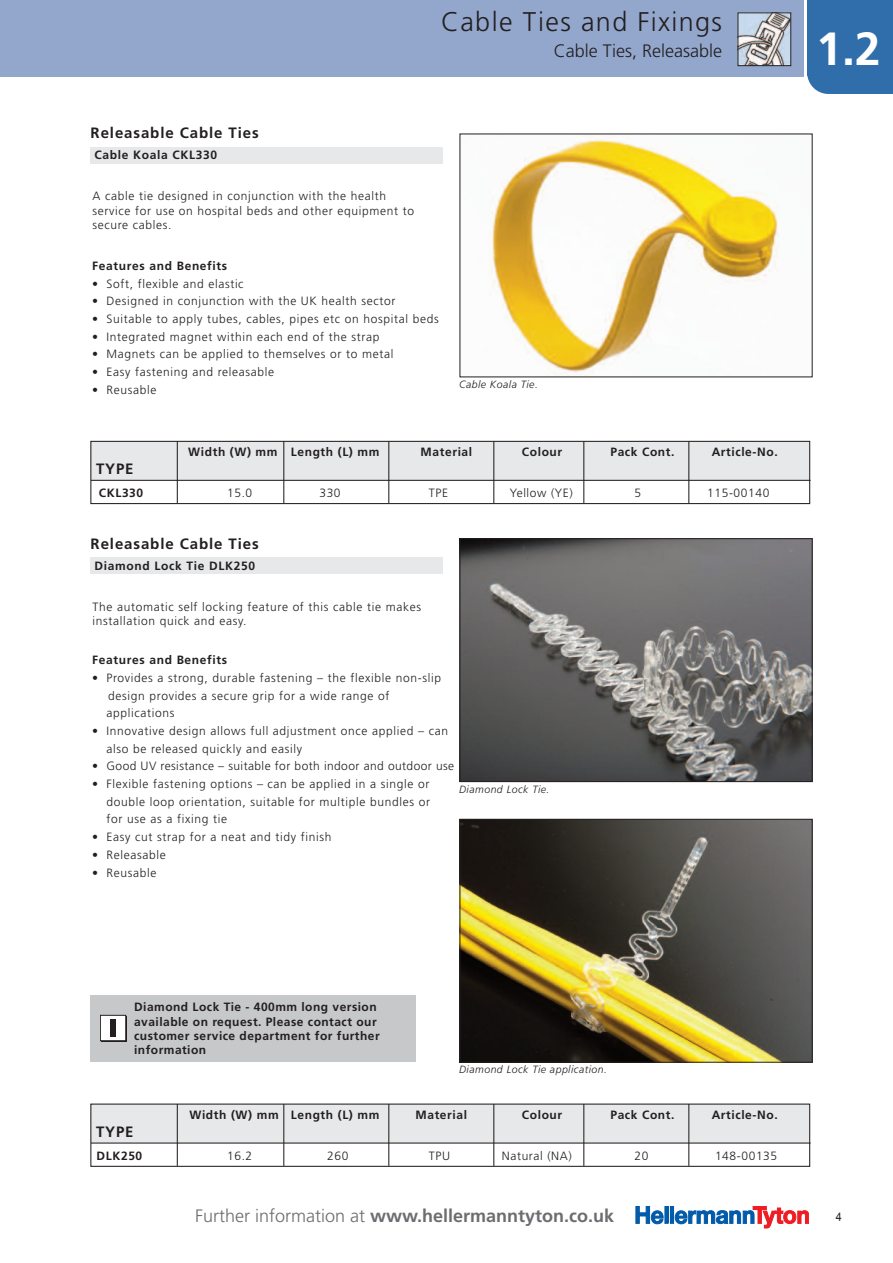
<style>
.page{position:relative;width:893px;height:1263px;background:#fff}
.page>*{position:absolute;margin:0;border:0;box-sizing:border-box;transform-origin:0 0}
.t1{font:700 46.5px "Frutiger";color:#fff}
.t2{font:300 27px "Frutiger";letter-spacing:.05em;color:#231f20}
.t3{font:700 18px "Frutiger";color:#6c6d70}
.t4{font:300 18px "Frutiger";color:#231f20}
.t5{font:700 15px "Frutiger";letter-spacing:.06em;color:#231f20}
.t6{font:300 12px/17.7px "Frutiger";letter-spacing:.055em;color:#231f20}
.t7{font:700 12px/14.4px "Frutiger";letter-spacing:.05em;color:#231f20}
.t8{font:300 12px "Frutiger";letter-spacing:.035em;color:#231f20}
.t9{font:12px "Arial";color:#231f20;scale:.9 1}
.t10{font:italic 300 10.5px "Frutiger";letter-spacing:.045em;color:#231f20}
.s1{font-weight:300}
</style>
<div class="page">
<svg style="left:807px;top:76px;width:26px;height:18px"></svg>
<div style="left:807px;top:0;width:86px;height:76px;background:#2f6eaa"></div>
<div style="left:833px;top:70px;width:60px;height:24px;background:#2f6eaa"></div>
<div style="left:0;top:0;width:804px;height:77px;background:#93a7cd"></div>
<svg style="left:636px;top:1206px;width:28px;height:18px"></svg>
<div style="left:665px;top:1206px;width:3px;height:18px;border:1px solid #015aaa"></div>
<div style="left:670px;top:1206px;width:4px;height:18px;border:1px solid #015aaa"></div>
<svg style="left:675px;top:1206px;width:134px;height:22px"></svg>
<img style="left:740px;top:14px;width:49px;height:50px">
<div style="left:738px;top:12px;width:53px;height:54px;border:1px solid #231f20"></div>
<div style="left:90px;top:147px;width:353px;height:16px;background:#e7e8e9"></div>
<img style="left:489px;top:136px;width:289px;height:239px">
<div style="left:90px;top:558px;width:353px;height:16px;background:#e7e8e9"></div>
<img style="left:462px;top:540px;width:348px;height:240px">
<div style="left:460px;top:538px;width:352px;height:244px;border:1px solid #231f20"></div>
<img style="left:462px;top:821px;width:348px;height:239px">
<div style="left:460px;top:819px;width:352px;height:243px;border:1px solid #231f20"></div>
<div style="left:90px;top:441px;width:719px;height:39px;background:#e7e8e9"></div>
<div style="left:90px;top:441px;width:720px;height:63px;border:1px solid #231f20"></div>
<hr style="left:177px;top:441px;width:1px;height:62px;background:#231f20">
<hr style="left:283px;top:441px;width:1px;height:62px;background:#231f20">
<hr style="left:388px;top:441px;width:1px;height:62px;background:#231f20">
<hr style="left:493px;top:441px;width:1px;height:62px;background:#231f20">
<hr style="left:583px;top:441px;width:1px;height:62px;background:#231f20">
<hr style="left:688px;top:441px;width:1px;height:62px;background:#231f20">
<hr style="left:91px;top:480px;width:720px;height:1px;background:#231f20">
<div style="left:90px;top:1104px;width:719px;height:38px;background:#e7e8e9"></div>
<div style="left:90px;top:1103px;width:720px;height:64px;border:1px solid #231f20"></div>
<hr style="left:177px;top:1104px;width:1px;height:62px;background:#231f20">
<hr style="left:283px;top:1104px;width:1px;height:62px;background:#231f20">
<hr style="left:388px;top:1104px;width:1px;height:62px;background:#231f20">
<hr style="left:493px;top:1104px;width:1px;height:62px;background:#231f20">
<hr style="left:583px;top:1104px;width:1px;height:62px;background:#231f20">
<hr style="left:688px;top:1104px;width:1px;height:62px;background:#231f20">
<hr style="left:91px;top:1142px;width:720px;height:1px;background:#231f20">
<div style="left:90px;top:995px;width:326px;height:67px;background:#c7c8ca"></div>
<div style="left:101px;top:1016px;width:26px;height:26px;background:#231f20"></div>
<div style="left:100px;top:1015px;width:26px;height:26px;background:#fff"></div>
<div style="left:100px;top:1015px;width:26px;height:26px;border:1px solid #231f20"></div>
<div style="left:111px;top:1023px;width:5px;height:14px;background:#231f20"></div>
<svg style="left:111px;top:1019px;width:5px;height:4px"></svg>
<h2 class="t2" style="left:441px;top:11px;width:283px">Cable Ties and Fixings</h2>
<h3 class="t4" style="left:554px;top:43px;width:170px">Cable Ties, Releasable</h3>
<p class="t5" style="left:91px;top:127px;width:170px">Releasable Cable Ties</p>
<p class="t7" style="left:95px;top:149px;width:124px">Cable Koala CKL330</p>
<p class="t6" style="left:92px;top:190px;width:323px;line-height:14.4px">A cable tie designed in conjunction with the health service for use on hospital beds and other equipment to secure cables.</p>
<p class="t7" style="left:92px;top:259px;width:137px">Features and Benefits</p>
<p class="t6" style="left:92px;top:276px;width:153px">• Soft, flexible and elastic</p>
<p class="t6" style="left:92px;top:293px;width:305px">• Designed in conjunction with the UK health sector</p>
<p class="t6" style="left:92px;top:311px;width:348px">• Suitable to apply tubes, cables, pipes etc on hospital beds</p>
<p class="t6" style="left:92px;top:329px;width:289px">• Integrated magnet within each end of the strap</p>
<p class="t6" style="left:92px;top:346px;width:303px">• Magnets can be applied to themselves or to metal</p>
<p class="t6" style="left:92px;top:364px;width:183px">• Easy fastening and releasable</p>
<p class="t6" style="left:92px;top:382px;width:66px">• Reusable</p>
<p class="t10" style="left:459px;top:380px;width:80px">Cable Koala Tie.</p>
<p class="t5" style="left:96px;top:463px;width:39px">TYPE</p>
<p class="t7" style="left:188px;top:446px;width:193px">Width (W) mm Length (L) mm</p>
<p class="t7" style="left:421px;top:446px;width:53px">Material</p>
<p class="t7" style="left:522px;top:446px;width:42px">Colour</p>
<p class="t7" style="left:610px;top:446px;width:66px">Pack Cont.</p>
<p class="t7" style="left:712px;top:446px;width:67px">Article-No.</p>
<p class="t7" style="left:99px;top:487px;width:46px">CKL330</p>
<p class="t6" style="left:227px;top:485px;width:27px">15.0</p>
<p class="t6" style="left:319px;top:485px;width:23px">330</p>
<p class="t6" style="left:429px;top:485px;width:21px">TPE</p>
<p class="t6" style="left:510px;top:485px;width:64px">Yellow (YE)</p>
<p class="t6" style="left:634px;top:485px;width:8px">5</p>
<p class="t6" style="left:707px;top:485px;width:64px">115-00140</p>
<p class="t5" style="left:91px;top:537px;width:170px">Releasable Cable Ties</p>
<p class="t7" style="left:95px;top:559px;width:162px">Diamond Lock Tie DLK250</p>
<p class="t6" style="left:92px;top:600px;width:330px;line-height:14.4px">The automatic self locking feature of this cable tie makes installation quick and easy.</p>
<p class="t7" style="left:92px;top:654px;width:137px">Features and Benefits</p>
<p class="t6" style="left:106px;top:670px;width:336px;text-indent:-14px">• Provides a strong, durable fastening – the flexible non-slip design provides a secure grip for a wide range of applications</p>
<p class="t6" style="left:106px;top:723px;width:343px;text-indent:-14px">• Innovative design allows full adjustment once applied – can also be released quickly and easily</p>
<p class="t8" style="left:92px;top:761px;width:363px">• Good UV resistance – suitable for both indoor and outdoor use</p>
<p class="t6" style="left:106px;top:776px;width:325px;text-align:justify;text-indent:-14px">• Flexible fastening options – can be applied in a single or double loop orientation, suitable for multiple bundles or for use as a fixing tie</p>
<p class="t6" style="left:92px;top:829px;width:241px">• Easy cut strap for a neat and tidy finish</p>
<p class="t6" style="left:92px;top:847px;width:75px">• Releasable</p>
<p class="t6" style="left:92px;top:864px;width:66px">• Reusable</p>
<p class="t10" style="left:459px;top:785px;width:92px">Diamond Lock Tie.</p>
<h1 class="t1" style="left:816px;top:30px;width:66px">1.2</h1>
<p class="t7" style="left:134px;top:1001px;width:247px">Diamond Lock Tie - 400mm long version available on request. Please contact our customer service department for further information</p>
<p class="t10" style="left:459px;top:1065px;width:149px">Diamond Lock Tie application.</p>
<p class="t5" style="left:96px;top:1125px;width:39px">TYPE</p>
<p class="t7" style="left:189px;top:1109px;width:191px">Width (W) mm Length (L) mm</p>
<p class="t7" style="left:415px;top:1109px;width:53px">Material</p>
<p class="t7" style="left:522px;top:1109px;width:42px">Colour</p>
<p class="t7" style="left:610px;top:1109px;width:66px">Pack Cont.</p>
<p class="t7" style="left:712px;top:1109px;width:67px">Article-No.</p>
<p class="t7" style="left:97px;top:1149px;width:47px">DLK250</p>
<p class="t6" style="left:227px;top:1148px;width:27px">16.2</p>
<p class="t6" style="left:327px;top:1148px;width:23px">260</p>
<p class="t6" style="left:429px;top:1148px;width:23px">TPU</p>
<p class="t6" style="left:502px;top:1148px;width:71px">Natural (NA)</p>
<p class="t6" style="left:634px;top:1148px;width:15px">20</p>
<p class="t6" style="left:715px;top:1148px;width:64px">148-00135</p>
<h3 class="t3" style="left:195px;top:1209px;width:421px"><span class="s1">Further information at</span> www.hellermanntyton.co.uk</h3>
<p class="t9" style="left:836px;top:1210px;width:8px">4</p>
</div>
